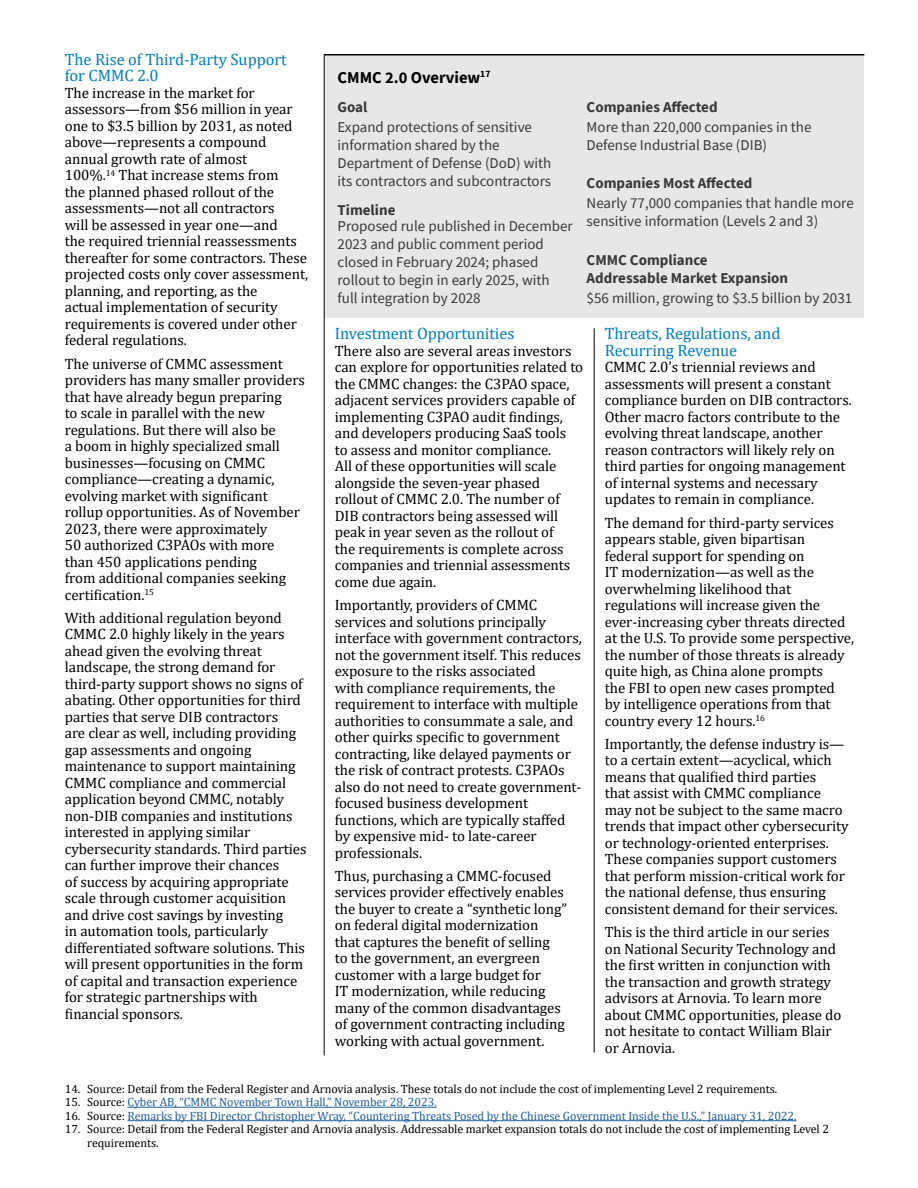
<style>
.page{position:relative;width:918px;height:1188px;background:#fff}
.page>*{position:absolute;margin:0;border:0;box-sizing:border-box;transform-origin:0 0}
.t1{font:16.5px/16.5px "Cambria";letter-spacing:-.005em;color:#007ec2}
.t2{font:700 16.5px "Source Sans Pro";color:#000}
.t3{font:15px/16.5px "Cambria";letter-spacing:-.005em;color:#000}
.t4{font:15px/18px "Source Sans Pro";color:#393939}
.t5{font:700 15px/18px "Source Sans Pro";color:#393939}
.t6{font:12px/13.5px "Cambria";letter-spacing:-.005em;color:#000}
.t7{font:12px "Cambria";letter-spacing:-.005em;color:#215e9e}
.s1{color:#000}
</style>
<div class="page">
<hr style="left:594px;top:328px;width:1px;height:725px;background:#000">
<hr style="left:128px;top:1107px;width:309px;height:1px;background:#215e9e">
<hr style="left:128px;top:1120px;width:669px;height:1px;background:#215e9e">
<div style="left:324px;top:54px;width:540px;height:264px;background:#e6e7e8"></div>
<hr style="left:324px;top:54px;width:540px;height:2px;background:#000">
<hr style="left:324px;top:54px;width:1px;height:1002px;background:#000">
<p class="t1" style="left:65px;top:51px;width:224px">The Rise of Third-Party Support for CMMC 2.0</p>
<p class="t3" style="left:65px;top:85px;width:245px">The increase in the market for assessors—from $56 million in year one to $3.5 billion by 2031, as noted above—represents a compound annual growth rate of almost<br>100%.<sup>14</sup> That increase stems from<br>the planned phased rollout of the assessments—not all contractors<br>will be assessed in year one—and<br>the required triennial reassessments thereafter for some contractors. These projected costs only cover assessment, planning, and reporting, as the<br>actual implementation of security requirements is covered under other federal regulations.</p>
<p class="t3" style="left:65px;top:355px;width:242px">The universe of CMMC assessment providers has many smaller providers that have already begun preparing<br>to scale in parallel with the new regulations. But there will also be<br>a boom in highly specialized small businesses—focusing on CMMC compliance—creating a dynamic, evolving market with significant rollup opportunities. As of November<br>2023, there were approximately<br>50 authorized C3PAOs with more than 450 applications pending<br>from additional companies seeking certification.<sup>15</sup></p>
<p class="t3" style="left:65px;top:610px;width:243px">With additional regulation beyond CMMC 2.0 highly likely in the years ahead given the evolving threat landscape, the strong demand for third-party support shows no signs of abating. Other opportunities for third parties that serve DIB contractors<br>are clear as well, including providing gap assessments and ongoing maintenance to support maintaining CMMC compliance and commercial application beyond CMMC, notably non-DIB companies and institutions interested in applying similar cybersecurity standards. Third parties can further improve their chances<br>of success by acquiring appropriate scale through customer acquisition and drive cost savings by investing<br>in automation tools, particularly differentiated software solutions. This will present opportunities in the form of capital and transaction experience for strategic partnerships with financial sponsors.</p>
<p class="t2" style="left:338px;top:66px;width:154px">CMMC 2.0 Overview<sup>17</sup></p>
<p class="t5" style="left:338px;top:97px;width:31px">Goal</p>
<p class="t4" style="left:338px;top:118px;width:215px">Expand protections of sensitive information shared by the<br>Department of Defense (DoD) with its contractors and subcontractors</p>
<p class="t4" style="left:587px;top:118px;width:226px">More than 220,000 companies in the<br>Defense Industrial Base (DIB)</p>
<p class="t5" style="left:587px;top:97px;width:132px">Companies Affected</p>
<p class="t5" style="left:587px;top:174px;width:167px">Companies Most Affected</p>
<p class="t5" style="left:338px;top:201px;width:59px">Timeline</p>
<p class="t4" style="left:587px;top:194px;width:269px">Nearly 77,000 companies that handle more sensitive information (Levels 2 and 3)</p>
<p class="t4" style="left:338px;top:217px;width:237px">Proposed rule published in December<br>2023 and public comment period closed in February 2024; phased rollout to begin in early 2025, with full integration by 2028</p>
<p class="t5" style="left:587px;top:251px;width:203px">CMMC Compliance<br>Addressable Market Expansion</p>
<p class="t4" style="left:587px;top:289px;width:267px">$56 million, growing to $3.5 billion by 2031</p>
<p class="t1" style="left:605px;top:325px;width:177px">Threats, Regulations, and<br>Recurring Revenue</p>
<p class="t3" style="left:605px;top:359px;width:249px">CMMC 2.0’s triennial reviews and assessments will present a constant compliance burden on DIB contractors.<br>Other macro factors contribute to the evolving threat landscape, another reason contractors will likely rely on third parties for ongoing management of internal systems and necessary updates to remain in compliance.</p>
<p class="t3" style="left:605px;top:514px;width:251px">The demand for third-party services appears stable, given bipartisan<br>federal support for spending on<br>IT modernization—as well as the overwhelming likelihood that regulations will increase given the ever-increasing cyber threats directed at the U.S. To provide some perspective, the number of those threats is already quite high, as China alone prompts<br>the FBI to open new cases prompted<br>by intelligence operations from that country every 12 hours.<sup>16</sup></p>
<p class="t3" style="left:605px;top:735px;width:245px">Importantly, the defense industry is— to a certain extent—acyclical, which means that qualified third parties<br>that assist with CMMC compliance may not be subject to the same macro trends that impact other cybersecurity or technology-oriented enterprises.<br>These companies support customers that perform mission-critical work for the national defense, thus ensuring consistent demand for their services.</p>
<p class="t3" style="left:605px;top:924px;width:238px">This is the third article in our series on National Security Technology and the first written in conjunction with the transaction and growth strategy advisors at Arnovia. To learn more about CMMC opportunities, please do not hesitate to contact William Blair or Arnovia.</p>
<p class="t6" style="left:65px;top:1082px;width:714px">14. Source: Detail from the Federal Register and Arnovia analysis. These totals do not include the cost of implementing Level 2 requirements.</p>
<p class="t7" style="left:65px;top:1095px;width:374px"><span class="s1">15. Source:</span> Cyber AB, “CMMC November Town Hall,” November 28, 2023.</p>
<p class="t7" style="left:65px;top:1109px;width:733px"><span class="s1">16. Source:</span> Remarks by FBI Director Christopher Wray, “Countering Threats Posed by the Chinese Government Inside the U.S.,” January 31, 2022.</p>
<p class="t6" style="left:87px;top:1123px;width:743px;text-indent:-22px">17. Source: Detail from the Federal Register and Arnovia analysis. Addressable market expansion totals do not include the cost of implementing Level 2 requirements.</p>
<p class="t1" style="left:335px;top:325px;width:181px">Investment Opportunities</p>
<p class="t3" style="left:335px;top:342px;width:250px">There also are several areas investors can explore for opportunities related to the CMMC changes: the C3PAO space, adjacent services providers capable of implementing C3PAO audit findings, and developers producing SaaS tools<br>to assess and monitor compliance.<br>All of these opportunities will scale alongside the seven-year phased rollout of CMMC 2.0. The number of DIB contractors being assessed will peak in year seven as the rollout of<br>the requirements is complete across companies and triennial assessments come due again.</p>
<p class="t3" style="left:335px;top:597px;width:248px">Importantly, providers of CMMC services and solutions principally interface with government contractors, not the government itself. This reduces exposure to the risks associated<br>with compliance requirements, the requirement to interface with multiple authorities to consummate a sale, and other quirks specific to government contracting, like delayed payments or the risk of contract protests. C3PAOs also do not need to create government&shy;focused business development functions, which are typically staffed by expensive mid- to late-career professionals.</p>
<p class="t3" style="left:335px;top:867px;width:234px">Thus, purchasing a CMMC-focused services provider effectively enables the buyer to create a “synthetic long” on federal digital modernization that captures the benefit of selling<br>to the government, an evergreen customer with a large budget for<br>IT modernization, while reducing many of the common disadvantages of government contracting including working with actual government.</p>
</div>
